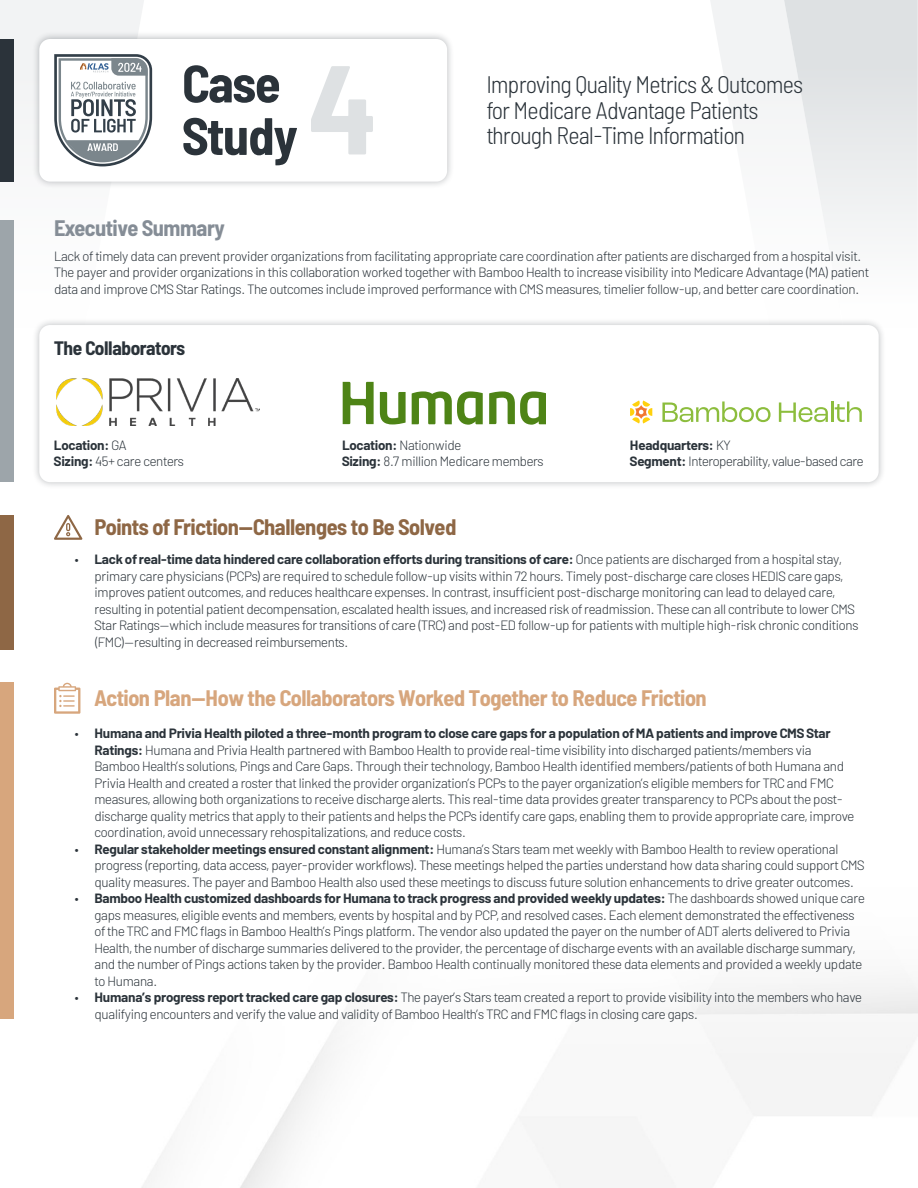
<style>
.page{position:relative;width:918px;height:1188px;background:#fff}
.page>*{position:absolute;margin:0;border:0;box-sizing:border-box;transform-origin:0 0}
.t1{font:700 semi-condensed 126.15px "Barlow";color:#dee1e3}
.t2{font:700 semi-condensed 52.5px/52.5px "Barlow";letter-spacing:-.02em;color:#2b333a}
.t3{font:300 semi-condensed 24px/25.5px "Barlow";letter-spacing:-.02em;color:#2b333a}
.t4{font:700 semi-condensed 22.5px "Barlow";letter-spacing:-.02em;color:#d7a67d}
.t5{font:700 semi-condensed 22.5px "Barlow";letter-spacing:-.02em;color:#8e6745}
.t6{font:700 semi-condensed 22.5px "Barlow";letter-spacing:-.02em;color:#858d96}
.t7{font:700 semi-condensed 19.5px "Barlow";letter-spacing:-.02em;color:#2b333a}
.t8{font:300 13.5px/16.5px "Barlow";letter-spacing:-.02em;color:#2b333a}
.t9{font:700 13.5px/16.5px "Barlow";letter-spacing:-.02em;color:#2b333a}
.s1{font-weight:300}
.s2{font-weight:700}
</style>
<div class="page">
<div style="left:0;top:0;width:144px;height:119px;background:#f2f3f4"></div>
<svg style="left:710px;top:0;width:74px;height:119px;fill:#f2f3f4"></svg>
<svg style="left:784px;top:0;width:134px;height:238px;fill:#e7e9ea"></svg>
<div style="left:32px;top:31px;width:423px;height:159px;background:#111921;opacity:.3"></div>
<div style="left:39px;top:39px;width:408px;height:143px;background:#fff;border-radius:11px"></div>
<svg style="left:54px;top:54px;width:98px;height:112px"></svg>
<div style="left:0;top:39px;width:14px;height:143px;background:#2b333a"></div>
<div style="left:0;top:682px;width:14px;height:337px;background:#d7a67d"></div>
<div style="left:0;top:515px;width:14px;height:135px;background:#8e6745"></div>
<div style="left:0;top:220px;width:14px;height:262px;background:#9da5aa"></div>
<div style="left:32px;top:317px;width:854px;height:173px;background:#111921;opacity:.3"></div>
<div style="left:39px;top:325px;width:840px;height:157px;background:#fff;border-radius:11px"></div>
<svg style="left:54px;top:515px;width:29px;height:25px"></svg>
<svg style="left:54px;top:683px;width:26px;height:31px"></svg>
<svg style="left:630px;top:400px;width:22px;height:24px"></svg>
<svg style="left:662px;top:401px;width:109px;height:21px"></svg>
<svg style="left:779px;top:403px;width:49px;height:19px"></svg>
<hr style="left:831px;top:401px;width:2px;height:21px;background:#8cbd3d">
<svg style="left:835px;top:401px;width:27px;height:21px"></svg>
<svg style="left:343px;top:382px;width:203px;height:43px"></svg>
<img style="left:56px;top:378px;width:203px;height:47px">
<h2 class="t2" style="left:182px;top:53px;width:117px">Case<br>Study</h2>
<h3 class="t3" style="left:487px;top:70px;width:318px">Improving Quality Metrics &amp; Outcomes for Medicare Advantage Patients</h3>
<h1 class="t1" style="left:309px;top:18px;width:68px">4</h1>
<h3 class="t3" style="left:487px;top:121px;width:260px">through Real-Time Information</h3>
<h3 class="t6" style="left:54px;top:212px;width:172px">Executive Summary</h3>
<p class="t8" style="left:54px;top:246px;width:816px">Lack of timely data can prevent provider organizations from facilitating appropriate care coordination after patients are discharged from a hospital visit.<br>The payer and provider organizations in this collaboration worked together with Bamboo Health to increase visibility into Medicare Advantage (MA) patient data and improve CMS Star Ratings. The outcomes include improved performance with CMS measures, timelier follow-up, and better care coordination.</p>
<h3 class="t7" style="left:54px;top:334px;width:133px">The Collaborators</h3>
<p class="t9" style="left:54px;top:435px;width:132px">Location: <span class="s1">GA<br></span>Sizing: <span class="s1">45+ care centers</span></p>
<p class="t8" style="left:342px;top:436px;width:203px"><span class="s2">Location:</span> Nationwide<br><span class="s2">Sizing:</span> 8.7 million Medicare members</p>
<p class="t8" style="left:630px;top:436px;width:235px"><span class="s2">Headquarters:</span> KY<br><span class="s2">Segment:</span> Interoperability, value-based care</p>
<h3 class="t5" style="left:94px;top:511px;width:363px">Points of Friction—Challenges to Be Solved</h3>
<p class="t8" style="left:94px;top:550px;width:766px;text-indent:-20px">• <span class="s2">Lack of real-time data hindered care collaboration efforts during transitions of care:</span> Once patients are discharged from a hospital stay, primary care physicians (PCPs) are required to schedule follow-up visits within 72 hours. Timely post-discharge care closes HEDIS care gaps, improves patient outcomes, and reduces healthcare expenses. In contrast, insufficient post-discharge monitoring can lead to delayed care, resulting in potential patient decompensation, escalated health issues, and increased risk of readmission. These can all contribute to lower CMS Star Ratings—which include measures for transitions of care (TRC) and post-ED follow-up for patients with multiple high-risk chronic conditions (FMC)—resulting in decreased reimbursements.</p>
<h3 class="t4" style="left:94px;top:682px;width:614px">Action Plan—How the Collaborators Worked Together to Reduce Friction</h3>
<p class="t8" style="left:94px;top:724px;width:761px;text-indent:-20px">• <span class="s2">Humana and Privia Health piloted a three-month program to close care gaps for a population of MA patients and improve CMS Star Ratings:</span> Humana and Privia Health partnered with Bamboo Health to provide real-time visibility into discharged patients/members via Bamboo Health’s solutions, Pings and Care Gaps. Through their technology, Bamboo Health identified members/patients of both Humana and Privia Health and created a roster that linked the provider organization’s PCPs to the payer organization’s eligible members for TRC and FMC measures, allowing both organizations to receive discharge alerts. This real-time data provides greater transparency to PCPs about the post&shy;discharge quality metrics that apply to their patients and helps the PCPs identify care gaps, enabling them to provide appropriate care, improve coordination, avoid unnecessary rehospitalizations, and reduce costs.</p>
<p class="t8" style="left:94px;top:840px;width:772px;text-indent:-20px">• <span class="s2">Regular stakeholder meetings ensured constant alignment:</span> Humana’s Stars team met weekly with Bamboo Health to review operational progress (reporting, data access, payer-provider workflows). These meetings helped the parties understand how data sharing could support CMS quality measures. The payer and Bamboo Health also used these meetings to discuss future solution enhancements to drive greater outcomes.</p>
<p class="t8" style="left:94px;top:889px;width:772px;text-indent:-20px">• <span class="s2">Bamboo Health customized dashboards for Humana to track progress and provided weekly updates:</span> The dashboards showed unique care gaps measures, eligible events and members, events by hospital and by PCP, and resolved cases. Each element demonstrated the effectiveness of the TRC and FMC flags in Bamboo Health’s Pings platform. The vendor also updated the payer on the number of ADT alerts delivered to Privia Health, the number of discharge summaries delivered to the provider, the percentage of discharge events with an available discharge summary, and the number of Pings actions taken by the provider. Bamboo Health continually monitored these data elements and provided a weekly update to Humana.</p>
<p class="t8" style="left:95px;top:988px;width:769px;text-indent:-20px">• <span class="s2">Humana’s progress report tracked care gap closures:</span> The payer’s Stars team created a report to provide visibility into the members who have qualifying encounters and verify the value and validity of Bamboo Health’s TRC and FMC flags in closing care gaps.</p>
</div>
